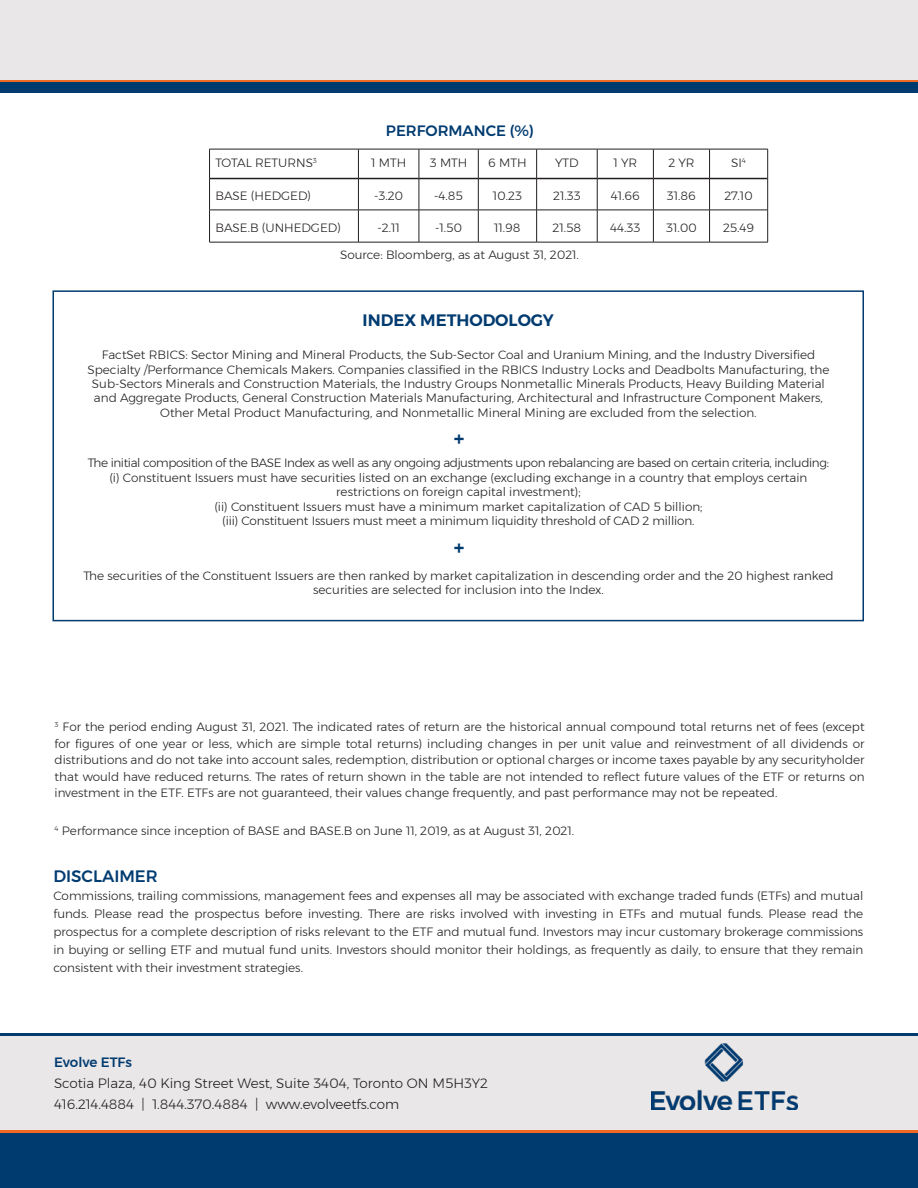
<style>
.page{position:relative;width:918px;height:1188px;background:#fff}
.page>*{position:absolute;margin:0;border:0;box-sizing:border-box;transform-origin:0 0}
.t1{font:600 21px "Montserrat";color:#003b70}
.t2{font:600 16.5px "Montserrat";color:#003b70}
.t3{font:500 16.5px "Montserrat";color:#003b70}
.t4{font:500 15px "Montserrat";color:#003b70}
.t5{font:300 13.5px/21px "Montserrat";color:#231f20}
.t6{font:500 13.5px "Montserrat";color:#003b70}
.t7{font:300 12px/14.4px "Montserrat";color:#231f20;text-align:center}
.t8{font:300 12px "Montserrat";letter-spacing:-.03em;color:#231f20}
</style>
<div class="page">
<div style="left:0;top:0;width:918px;height:80px;background:#e9e7e8"></div>
<hr style="left:0;top:80px;width:918px;height:3px;background:#ef6a22">
<div style="left:0;top:83px;width:918px;height:10px;background:#003b70"></div>
<div style="left:52px;top:290px;width:812px;height:331px;border:2px solid #003b70"></div>
<div style="left:0;top:1036px;width:918px;height:94px;background:#e9e7e8"></div>
<hr style="left:0;top:1033px;width:918px;height:3px;background:#003b70">
<img style="left:652px;top:1043px;width:146px;height:66px">
<div style="left:0;top:1132px;width:918px;height:56px;background:#003b70"></div>
<hr style="left:0;top:1130px;width:918px;height:3px;background:#ef6a22">
<hr style="left:210px;top:178px;width:148px;height:1px;background:#231f20">
<hr style="left:359px;top:178px;width:60px;height:1px;background:#231f20">
<hr style="left:419px;top:178px;width:59px;height:1px;background:#231f20">
<hr style="left:479px;top:178px;width:57px;height:1px;background:#231f20">
<hr style="left:537px;top:178px;width:60px;height:1px;background:#231f20">
<hr style="left:597px;top:178px;width:56px;height:1px;background:#231f20">
<hr style="left:654px;top:178px;width:55px;height:1px;background:#231f20">
<hr style="left:710px;top:178px;width:58px;height:1px;background:#231f20">
<hr style="left:358px;top:149px;width:61px;height:1px;background:#231f20">
<hr style="left:209px;top:149px;width:149px;height:1px;background:#231f20">
<hr style="left:209px;top:149px;width:1px;height:30px;background:#231f20">
<hr style="left:358px;top:149px;width:1px;height:30px;background:#231f20">
<hr style="left:358px;top:179px;width:1px;height:31px;background:#231f20">
<hr style="left:358px;top:210px;width:1px;height:32px;background:#231f20">
<hr style="left:419px;top:149px;width:59px;height:1px;background:#231f20">
<hr style="left:419px;top:149px;width:1px;height:30px;background:#231f20">
<hr style="left:478px;top:149px;width:59px;height:1px;background:#231f20">
<hr style="left:478px;top:149px;width:1px;height:30px;background:#231f20">
<hr style="left:537px;top:149px;width:60px;height:1px;background:#231f20">
<hr style="left:536px;top:149px;width:1px;height:30px;background:#231f20">
<hr style="left:419px;top:179px;width:1px;height:31px;background:#231f20">
<hr style="left:478px;top:179px;width:1px;height:31px;background:#231f20">
<hr style="left:536px;top:179px;width:1px;height:31px;background:#231f20">
<hr style="left:419px;top:210px;width:1px;height:32px;background:#231f20">
<hr style="left:478px;top:210px;width:1px;height:32px;background:#231f20">
<hr style="left:536px;top:210px;width:1px;height:32px;background:#231f20">
<hr style="left:597px;top:149px;width:56px;height:1px;background:#231f20">
<hr style="left:597px;top:149px;width:1px;height:30px;background:#231f20">
<hr style="left:653px;top:149px;width:57px;height:1px;background:#231f20">
<hr style="left:653px;top:149px;width:1px;height:30px;background:#231f20">
<hr style="left:710px;top:149px;width:58px;height:1px;background:#231f20">
<hr style="left:597px;top:179px;width:1px;height:31px;background:#231f20">
<hr style="left:653px;top:179px;width:1px;height:31px;background:#231f20">
<hr style="left:597px;top:210px;width:1px;height:32px;background:#231f20">
<hr style="left:653px;top:210px;width:1px;height:32px;background:#231f20">
<hr style="left:709px;top:149px;width:1px;height:30px;background:#231f20">
<hr style="left:767px;top:149px;width:1px;height:30px;background:#231f20">
<hr style="left:709px;top:179px;width:1px;height:31px;background:#231f20">
<hr style="left:767px;top:179px;width:1px;height:31px;background:#231f20">
<hr style="left:709px;top:210px;width:1px;height:32px;background:#231f20">
<hr style="left:767px;top:210px;width:1px;height:32px;background:#231f20">
<hr style="left:209px;top:179px;width:1px;height:31px;background:#231f20">
<hr style="left:209px;top:210px;width:149px;height:1px;background:#231f20">
<hr style="left:209px;top:210px;width:1px;height:32px;background:#231f20">
<hr style="left:358px;top:210px;width:61px;height:1px;background:#231f20">
<hr style="left:419px;top:210px;width:59px;height:1px;background:#231f20">
<hr style="left:478px;top:210px;width:59px;height:1px;background:#231f20">
<hr style="left:537px;top:210px;width:60px;height:1px;background:#231f20">
<hr style="left:597px;top:210px;width:56px;height:1px;background:#231f20">
<hr style="left:653px;top:210px;width:57px;height:1px;background:#231f20">
<hr style="left:710px;top:210px;width:58px;height:1px;background:#231f20">
<hr style="left:209px;top:242px;width:149px;height:1px;background:#231f20">
<hr style="left:358px;top:242px;width:61px;height:1px;background:#231f20">
<hr style="left:419px;top:242px;width:59px;height:1px;background:#231f20">
<hr style="left:478px;top:242px;width:59px;height:1px;background:#231f20">
<hr style="left:537px;top:242px;width:60px;height:1px;background:#231f20">
<hr style="left:597px;top:242px;width:56px;height:1px;background:#231f20">
<hr style="left:653px;top:242px;width:57px;height:1px;background:#231f20">
<hr style="left:710px;top:242px;width:58px;height:1px;background:#231f20">
<p class="t4" style="left:386px;top:119px;width:149px">PERFORMANCE (%)</p>
<p class="t7" style="left:216px;top:155px;width:103px">TOTAL RETURNS<sup>3</sup></p>
<p class="t7" style="left:371px;top:155px;width:37px">1 MTH</p>
<p class="t7" style="left:430px;top:155px;width:39px">3 MTH</p>
<p class="t7" style="left:488px;top:155px;width:40px">6 MTH</p>
<p class="t7" style="left:555px;top:155px;width:25px">YTD</p>
<p class="t7" style="left:613px;top:155px;width:25px">1 YR</p>
<p class="t7" style="left:668px;top:155px;width:28px">2 YR</p>
<p class="t7" style="left:731px;top:155px;width:16px">SI<sup>4</sup></p>
<p class="t7" style="left:216px;top:189px;width:97px">BASE (HEDGED)</p>
<p class="t7" style="left:374px;top:189px;width:31px">-3.20</p>
<p class="t7" style="left:434px;top:189px;width:30px">-4.85</p>
<p class="t7" style="left:493px;top:189px;width:31px">10.23</p>
<p class="t7" style="left:553px;top:189px;width:29px">21.33</p>
<p class="t7" style="left:611px;top:189px;width:31px">41.66</p>
<p class="t7" style="left:667px;top:189px;width:31px">31.86</p>
<p class="t7" style="left:724px;top:189px;width:30px">27.10</p>
<p class="t7" style="left:216px;top:220px;width:127px">BASE.B (UNHEDGED)</p>
<p class="t7" style="left:378px;top:220px;width:24px">-2.11</p>
<p class="t7" style="left:435px;top:220px;width:28px">-1.50</p>
<p class="t7" style="left:494px;top:220px;width:28px">11.98</p>
<p class="t7" style="left:553px;top:220px;width:30px">21.58</p>
<p class="t7" style="left:610px;top:220px;width:32px">44.33</p>
<p class="t7" style="left:666px;top:220px;width:32px">31.00</p>
<p class="t7" style="left:723px;top:220px;width:33px">25.49</p>
<p class="t7" style="left:340px;top:248px;width:240px">Source: Bloomberg, as at August 31, 2021.</p>
<p class="t2" style="left:363px;top:307px;width:193px">INDEX METHODOLOGY</p>
<p class="t7" style="left:87px;top:348px;width:743px">FactSet RBICS: Sector Mining and Mineral Products, the Sub-Sector Coal and Uranium Mining, and the Industry Diversified Specialty /Performance Chemicals Makers. Companies classified in the RBICS Industry Locks and Deadbolts Manufacturing, the Sub-Sectors Minerals and Construction Materials, the Industry Groups Nonmetallic Minerals Products, Heavy Building Material and Aggregate Products, General Construction Materials Manufacturing, Architectural and Infrastructure Component Makers, Other Metal Product Manufacturing, and Nonmetallic Mineral Mining are excluded from the selection.</p>
<p class="t8" style="left:88px;top:454px;width:743px">The initial composition of the BASE Index as well as any ongoing adjustments upon rebalancing are based on certain criteria, including:</p>
<p class="t7" style="left:109px;top:470px;width:700px">(i) Constituent Issuers must have securities listed on an exchange (excluding exchange in a country that employs certain restrictions on foreign capital investment);</p>
<p class="t7" style="left:214px;top:499px;width:490px">(ii) Constituent Issuers must have a minimum market capitalization of CAD 5 billion;</p>
<p class="t7" style="left:222px;top:513px;width:474px">(iii) Constituent Issuers must meet a minimum liquidity threshold of CAD 2 million.</p>
<p class="t1" style="left:454px;top:422px;width:12px">+</p>
<p class="t1" style="left:454px;top:531px;width:12px">+</p>
<p class="t7" style="left:83px;top:568px;width:752px">The securities of the Constituent Issuers are then ranked by market capitalization in descending order and the 20 highest ranked securities are selected for inclusion into the Index.</p>
<p class="t7" style="left:55px;top:719px;width:812px;line-height:16.5px;text-align:justify"><sup>3</sup> For the period ending August 31, 2021. The indicated rates of return are the historical annual compound total returns net of fees (except for figures of one year or less, which are simple total returns) including changes in per unit value and reinvestment of all dividends or distributions and do not take into account sales, redemption, distribution or optional charges or income taxes payable by any securityholder that would have reduced returns. The rates of return shown in the table are not intended to reflect future values of the ETF or returns on investment in the ETF. ETFs are not guaranteed, their values change frequently, and past performance may not be repeated.</p>
<p class="t7" style="left:55px;top:823px;width:521px"><sup>4</sup> Performance since inception of BASE and BASE.B on June 11, 2019, as at August 31, 2021.</p>
<p class="t3" style="left:53px;top:863px;width:106px">DISCLAIMER</p>
<p class="t7" style="left:53px;top:887px;width:812px;line-height:18px;text-align:justify">Commissions, trailing commissions, management fees and expenses all may be associated with exchange traded funds (ETFs) and mutual funds. Please read the prospectus before investing. There are risks involved with investing in ETFs and mutual funds. Please read the prospectus for a complete description of risks relevant to the ETF and mutual fund. Investors may incur customary brokerage commissions in buying or selling ETF and mutual fund units. Investors should monitor their holdings, as frequently as daily, to ensure that they remain consistent with their investment strategies.</p>
<p class="t6" style="left:54px;top:1052px;width:80px">Evolve ETFs</p>
<p class="t5" style="left:54px;top:1073px;width:436px">Scotia Plaza, 40 King Street West, Suite 3404, Toronto ON M5H3Y2<br>416.214.4884 | 1.844.370.4884 | www.evolveetfs.com</p>
</div>
